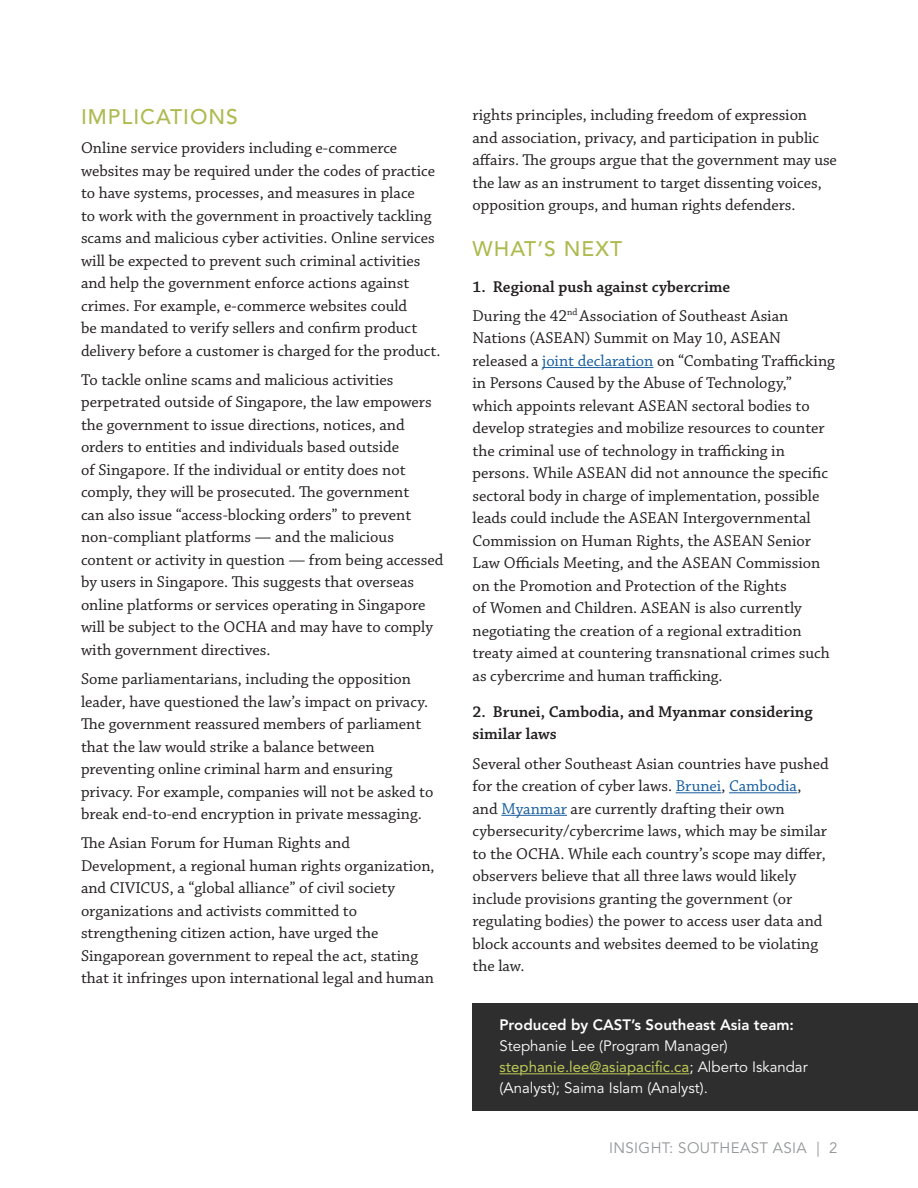
<style>
.page{position:relative;width:918px;height:1188px;background:#fff}
.page>*{position:absolute;margin:0;border:0;box-sizing:border-box;transform-origin:0 0}
.t1{font:500 21px "Avenir LT Std";letter-spacing:.05em;color:#afba50}
.Body{font:16.5px/22.5px "Chaparral Pro";color:#231f20}
.t2{font:600 16.5px/22.5px "Chaparral Pro";color:#231f20}
.Produced_By{font:15px/21px "Avenir LT Std";color:#fff}
.t3{font:15px "Avenir LT Std";letter-spacing:.025em;color:#939598}
.s1{color:#175d9e}
.s2{font-weight:800}
.s3{color:#beca57}
</style>
<div class="page">
<div style="left:472px;top:1003px;width:446px;height:108px;background:#2e2e2e"></div>
<hr style="left:542px;top:367px;width:111px;height:1px;background:#175d9e">
<hr style="left:676px;top:792px;width:45px;height:1px;background:#175d9e">
<hr style="left:729px;top:792px;width:68px;height:1px;background:#175d9e">
<hr style="left:501px;top:815px;width:66px;height:1px;background:#175d9e">
<hr style="left:500px;top:1073px;width:189px;height:1px;background:#beca57">
<h2 class="t1" style="left:81px;top:104px;width:158px">IMPLICATIONS</h2>
<p class="Body" style="left:81px;top:137px;width:361px">Online service providers including e-commerce websites may be required under the codes of practice to have systems, processes, and measures in place<br>to work with the government in proactively tackling scams and malicious cyber activities. Online services will be expected to prevent such criminal activities and help the government enforce actions against crimes. For example, e-commerce websites could<br>be mandated to verify sellers and confirm product delivery before a customer is charged for the product.</p>
<p class="Body" style="left:81px;top:369px;width:364px">To tackle online scams and malicious activities perpetrated outside of Singapore, the law empowers the government to issue directions, notices, and orders to entities and individuals based outside<br>of Singapore. If the individual or entity does not comply, they will be prosecuted. The government<br>can also issue “access-blocking orders” to prevent non‑compliant platforms — and the malicious content or activity in question — from being accessed by users in Singapore. This suggests that overseas online platforms or services operating in Singapore will be subject to the OCHA and may have to comply with government directives.</p>
<p class="Body" style="left:81px;top:668px;width:354px">Some parliamentarians, including the opposition leader, have questioned the law’s impact on privacy.<br>The government reassured members of parliament that the law would strike a balance between preventing online criminal harm and ensuring privacy. For example, companies will not be asked to break end-to-end encryption in private messaging.</p>
<p class="Body" style="left:81px;top:833px;width:355px">The Asian Forum for Human Rights and Development, a regional human rights organization, and CIVICUS, a “global alliance” of civil society organizations and activists committed to strengthening citizen action, have urged the Singaporean government to repeal the act, stating that it infringes upon international legal and human</p>
<p class="Body" style="left:472px;top:104px;width:366px">rights principles, including freedom of expression<br>and association, privacy, and participation in public affairs. The groups argue that the government may use the law as an instrument to target dissenting voices, opposition groups, and human rights defenders.</p>
<h2 class="t1" style="left:472px;top:236px;width:151px">WHAT’S NEXT</h2>
<p class="t2" style="left:472px;top:276px;width:259px">1. Regional push against cybercrime</p>
<p class="Body" style="left:472px;top:305px;width:364px">During the 42<sup>nd</sup> Association of Southeast Asian Nations (ASEAN) Summit on May 10, ASEAN released a <span class="s1">joint declaration</span> on “Combating Trafficking in Persons Caused by the Abuse of Technology,” which appoints relevant ASEAN sectoral bodies to develop strategies and mobilize resources to counter the criminal use of technology in trafficking in persons. While ASEAN did not announce the specific sectoral body in charge of implementation, possible leads could include the ASEAN Intergovernmental Commission on Human Rights, the ASEAN Senior Law Officials Meeting, and the ASEAN Commission on the Promotion and Protection of the Rights<br>of Women and Children. ASEAN is also currently negotiating the creation of a regional extradition treaty aimed at countering transnational crimes such as cybercrime and human trafficking.</p>
<p class="t2" style="left:472px;top:701px;width:342px">2. Brunei, Cambodia, and Myanmar considering similar laws</p>
<p class="Body" style="left:472px;top:753px;width:358px">Several other Southeast Asian countries have pushed for the creation of cyber laws. <span class="s1">Brunei</span>, <span class="s1">Cambodia</span>, and <span class="s1">Myanmar</span> are currently drafting their own cybersecurity/cybercrime laws, which may be similar to the OCHA. While each country’s scope may differ, observers believe that all three laws would likely include provisions granting the government (or regulating bodies) the power to access user data and block accounts and websites deemed to be violating the law.</p>
<p class="Produced_By" style="left:500px;top:1015px;width:310px"><span class="s2">Produced by CAST’s Southeast Asia team:<br></span>Stephanie Lee (Program Manager) <span class="s3">stephanie.lee@asiapacific.ca</span>; Alberto Iskandar (Analyst); Saima Islam (Analyst).</p>
<p class="t3" style="left:609px;top:1139px;width:230px">INSIGHT: SOUTHEAST ASIA | 2</p>
</div>
